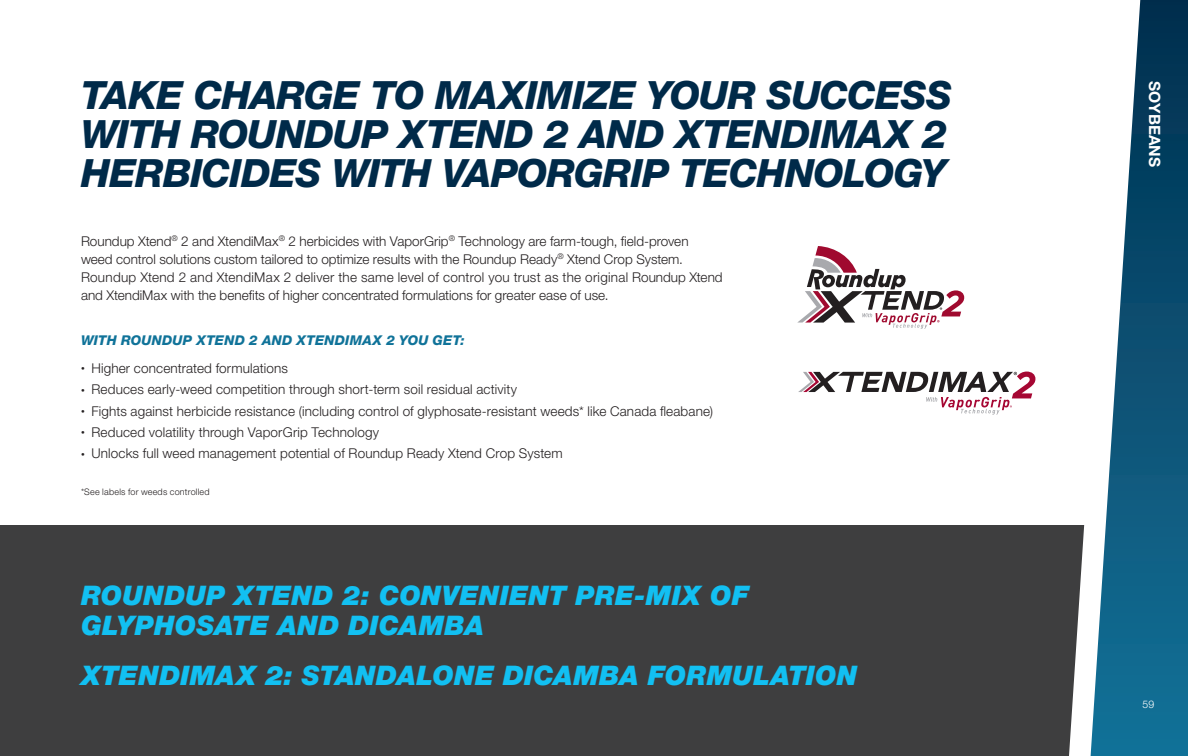
<style>
.page{position:relative;width:1188px;height:756px;background:#fff}
.page>*{position:absolute;margin:0;border:0;box-sizing:border-box;transform-origin:0 0}
.t1{font:italic 800 39px/39px "Helvetica Neue LT Std";letter-spacing:-.02em;color:#002a49}
.t2{font:italic 900 27px/30px "Helvetica Neue LT Std";letter-spacing:.005em;color:#12c0f2}
.t3{font:700 15.6px "Helvetica Neue LT Std";color:#fff}
.t4{font:300 13.5px/18px "Helvetica Neue LT Std";letter-spacing:.005em;color:#231f20}
.t5{font:italic 800 13.5px "Helvetica Neue LT Std";letter-spacing:.015em;color:#107399}
.t6{font:300 10.5px "Helvetica Neue LT Std";color:#fff}
.t7{font:300 9px "Helvetica Neue LT Std";letter-spacing:.025em;color:#231f20}
.s1{font-size:7.35px}
</style>
<div class="page">
<div style="left:0;top:525px;width:1188px;height:231px;background:#3e3e3f"></div>
<svg style="left:1069px;top:525px;width:22px;height:231px;fill:#fff"></svg>
<svg style="left:1091px;top:0;width:97px;height:756px"></svg>
<img style="left:797px;top:246px;width:168px;height:82px">
<img style="left:798px;top:371px;width:238px;height:44px">
<h3 class="t1" style="left:81px;top:75px;width:873px">TAKE CHARGE TO MAXIMIZE YOUR SUCCESS<br>WITH ROUNDUP XTEND 2 AND XTENDIMAX 2<br>HERBICIDES WITH VAPORGRIP TECHNOLOGY</h3>
<p class="t4" style="left:81px;top:232px;width:643px">Roundup Xtend<sup>®</sup> 2 and XtendiMax<sup>®</sup> 2 herbicides with VaporGrip<sup>®</sup> Technology are farm-tough, field-proven weed control solutions custom tailored to optimize results with the Roundup Ready<sup>®</sup> Xtend Crop System.<br>Roundup Xtend 2 and XtendiMax 2 deliver the same level of control you trust as the original Roundup Xtend and XtendiMax with the benefits of higher concentrated formulations for greater ease of use.</p>
<p class="t5" style="left:81px;top:332px;width:385px">WITH ROUNDUP XTEND 2 AND XTENDIMAX 2 YOU GET:</p>
<p class="t4" style="left:81px;top:359px;width:208px"><span class="s1">•</span> Higher concentrated formulations</p>
<p class="t4" style="left:81px;top:380px;width:438px"><span class="s1">•</span> Reduces early-weed competition through short-term soil residual activity</p>
<p class="t4" style="left:81px;top:401px;width:634px"><span class="s1">•</span> Fights against herbicide resistance (including control of glyphosate-resistant weeds* like Canada fleabane)</p>
<p class="t4" style="left:81px;top:423px;width:300px"><span class="s1">•</span> Reduced volatility through VaporGrip Technology</p>
<p class="t4" style="left:81px;top:444px;width:483px"><span class="s1">•</span> Unlocks full weed management potential of Roundup Ready Xtend Crop System</p>
<p class="t7" style="left:81px;top:486px;width:130px">*See labels for weeds controlled</p>
<h3 class="t2" style="left:81px;top:580px;width:669px">ROUNDUP XTEND 2: CONVENIENT PRE-MIX OF<br>GLYPHOSATE AND DICAMBA</h3>
<h3 class="t2" style="left:81px;top:660px;width:778px">XTENDIMAX 2: STANDALONE DICAMBA FORMULATION</h3>
<h2 class="t3" style="left:1164px;top:81px;width:87px;rotate:90deg">SOYBEANS</h2>
<p class="t6" style="left:1143px;top:698px;width:13px">59</p>
</div>
